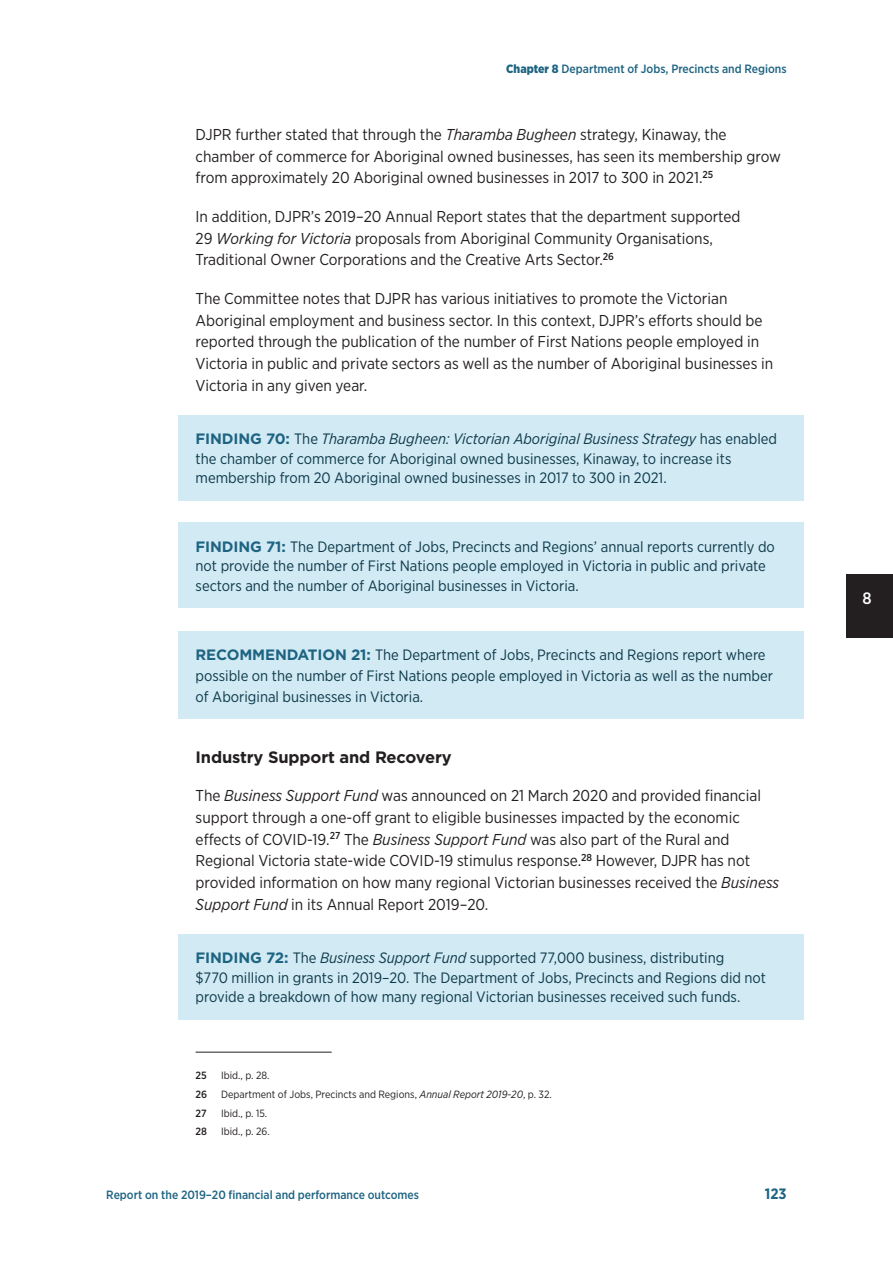
<style>
.page{position:relative;width:893px;height:1263px;background:#fff}
.page>*{position:absolute;margin:0;border:0;box-sizing:border-box;transform-origin:0 0}
.Heading_4{font:700 16.5px "Gotham";letter-spacing:-.01em;color:#231f20}
.t1{font:500 16.5px "Gotham Narrow";color:#fff}
.Body{font:15.75px/21.6px "Gotham Narrow";color:#231f20}
.t2{font:15px/19.5px "Gotham Narrow";color:#0e394b}
.t3{font:700 15px "Gotham";color:#1e6482}
.t4{font:700 15px "Gotham Narrow";color:#1e6482}
.t5{font:500 12px "Gotham Narrow";color:#1e6482}
.Footnote{font:10.5px "Gotham Narrow";color:#231f20}
.Footnote-2{font:500 10.5px "Gotham Narrow";color:#231f20}
.s1{font-weight:900}
.s2{font-style:italic}
.s3{font-family:"Gotham";font-weight:700;color:#1e6482}
</style>
<div class="page">
<div style="left:846px;top:574px;width:47px;height:64px;background:#231f20"></div>
<div style="left:179px;top:415px;width:625px;height:85px;background:#d1eaf3"></div>
<div style="left:179px;top:523px;width:625px;height:85px;background:#d1eaf3"></div>
<div style="left:179px;top:631px;width:625px;height:87px;background:#d1eaf3"></div>
<div style="left:179px;top:934px;width:625px;height:85px;background:#d1eaf3"></div>
<hr style="left:196px;top:1052px;width:136px;height:1px;background:#231f20">
<p class="t5" style="left:506px;top:62px;width:282px"><span class="s1">Chapter 8</span> Department of Jobs, Precincts and Regions</p>
<p class="Body" style="left:196px;top:124px;width:587px">DJPR further stated that through the <span class="s2">Tharamba Bugheen</span> strategy, Kinaway, the chamber of commerce for Aboriginal owned businesses, has seen its membership grow from approximately 20 Aboriginal owned businesses in 2017 to 300 in 2021.<sup>25</sup></p>
<p class="Body" style="left:196px;top:205px;width:546px">In addition, DJPR’s 2019–20 Annual Report states that the department supported<br>29 <span class="s2">Working for Victoria</span> proposals from Aboriginal Community Organisations,<br>Traditional Owner Corporations and the Creative Arts Sector.<sup>26</sup></p>
<p class="Body" style="left:196px;top:287px;width:579px">The Committee notes that DJPR has various initiatives to promote the Victorian Aboriginal employment and business sector. In this context, DJPR’s efforts should be reported through the publication of the number of First Nations people employed in Victoria in public and private sectors as well as the number of Aboriginal businesses in Victoria in any given year.</p>
<p class="t2" style="left:196px;top:429px;width:583px"><span class="s3">FINDING 70:</span> The <span class="s2">Tharamba Bugheen: Victorian Aboriginal Business Strategy</span> has enabled the chamber of commerce for Aboriginal owned businesses, Kinaway, to increase its membership from 20 Aboriginal owned businesses in 2017 to 300 in 2021.</p>
<p class="t2" style="left:196px;top:536px;width:581px"><span class="s3">FINDING 71:</span> The Department of Jobs, Precincts and Regions’ annual reports currently do not provide the number of First Nations people employed in Victoria in public and private sectors and the number of Aboriginal businesses in Victoria.</p>
<p class="t2" style="left:196px;top:644px;width:579px;line-height:20.7px;text-indent:155px"><span class="s3">21:</span> The Department of Jobs, Precincts and Regions report where possible on the number of First Nations people employed in Victoria as well as the number of Aboriginal businesses in Victoria.</p>
<p class="t3" style="left:196px;top:645px;width:23px">Recommendation</p>
<p class="Heading_4" style="left:196px;top:746px;width:258px">Industry Support and Recovery</p>
<p class="Body" style="left:196px;top:784px;width:585px">The <span class="s2">Business Support Fund</span> was announced on 21 March 2020 and provided financial support through a one‑off grant to eligible businesses impacted by the economic effects of COVID‑19.<sup>27</sup> The <span class="s2">Business Support Fund</span> was also part of the Rural and Regional Victoria state‑wide COVID‑19 stimulus response.<sup>28</sup> However, DJPR has not provided information on how many regional Victorian businesses received the <span class="s2">Business Support Fund</span> in its Annual Report 2019–20.</p>
<p class="t2" style="left:196px;top:948px;width:572px"><span class="s3">FINDING 72:</span> The <span class="s2">Business Support Fund</span> supported 77,000 business, distributing<br>$770 million in grants in 2019–20. The Department of Jobs, Precincts and Regions did not provide a breakdown of how many regional Victorian businesses received such funds.</p>
<p class="Footnote-2" style="left:196px;top:1069px;width:13px">25</p>
<p class="Footnote" style="left:221px;top:1069px;width:50px">Ibid., p. 28.</p>
<p class="Footnote-2" style="left:196px;top:1088px;width:13px">26</p>
<p class="Footnote" style="left:221px;top:1088px;width:332px">Department of Jobs, Precincts and Regions, <span class="s2">Annual Report 2019‑20</span>, p. 32.</p>
<p class="Footnote-2" style="left:196px;top:1106px;width:13px">27</p>
<p class="Footnote" style="left:221px;top:1106px;width:48px">Ibid., p. 15.</p>
<p class="Footnote-2" style="left:196px;top:1125px;width:13px">28</p>
<p class="Footnote" style="left:221px;top:1125px;width:50px">Ibid., p. 26.</p>
<p class="t5" style="left:106px;top:1187px;width:314px">Report on the 2019–20 financial and performance outcomes</p>
<p class="t4" style="left:765px;top:1184px;width:23px">123</p>
<p class="t1" style="left:862px;top:588px;width:11px">8</p>
</div>
